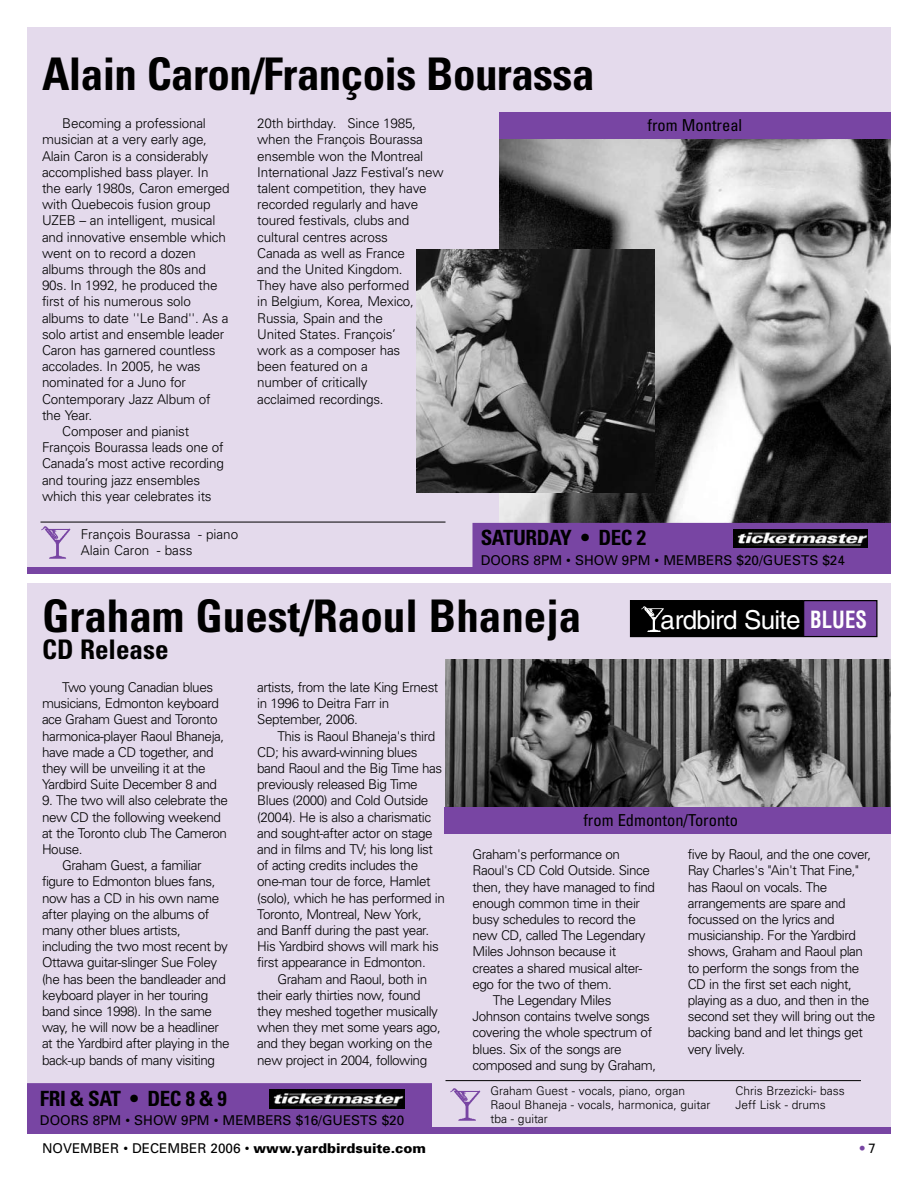
<style>
.page{position:relative;width:918px;height:1188px;background:#fff}
.page>*{position:absolute;margin:0;border:0;box-sizing:border-box;transform-origin:0 0}
.t1{font:700 condensed 45px "Univers";letter-spacing:-.015em;color:#000}
.t2{font:700 condensed 27px "Univers";color:#000}
.t3{font:25.95px "Helvetica";letter-spacing:-.03em;color:#fff}
.t4{font:700 condensed 21px "Univers";letter-spacing:-.02em;color:#000}
.t5{font:condensed 16.5px "Univers";color:#000}
.t6{font:300 13.5px/16.2px "Univers";letter-spacing:-.035em;color:#000}
.t7{font:300 13.5px/16.2px "Univers";letter-spacing:-.015em;color:#000}
.t8{font:13.5px "Univers";color:#000}
.t9{font:300 13.5px/16.2px "Univers";color:#000}
.t10{font:700 condensed 13.5px "Univers";color:#7845a3}
.t11{font:300 12px/14.4px "Univers";color:#000}
.s1{font-weight:700;font-stretch:condensed;font-size:23.1px}
.s2{font-weight:900}
.s3{font-weight:400;font-stretch:normal;color:#000}
</style>
<div class="page">
<div style="left:27px;top:583px;width:864px;height:551px;background:#e4daec"></div>
<div style="left:27px;top:27px;width:864px;height:547px;background:#e4daec"></div>
<img style="left:500px;top:139px;width:391px;height:384px">
<div style="left:27px;top:1127px;width:864px;height:7px;background:#7845a3"></div>
<div style="left:27px;top:567px;width:864px;height:7px;background:#7845a3"></div>
<div style="left:473px;top:524px;width:417px;height:49px;background:#7845a3"></div>
<div style="left:472px;top:523px;width:419px;height:51px;border:1px solid #7845a3"></div>
<img style="left:733px;top:529px;width:135px;height:19px">
<img style="left:41px;top:527px;width:30px;height:31px">
<div style="left:500px;top:112px;width:391px;height:27px;background:#7845a3"></div>
<hr style="left:40px;top:522px;width:406px;height:1px;background:#000">
<hr style="left:446px;top:1080px;width:415px;height:1px;background:#000">
<div style="left:28px;top:1084px;width:403px;height:49px;background:#7845a3"></div>
<div style="left:27px;top:1083px;width:405px;height:51px;border:1px solid #7845a3"></div>
<img style="left:270px;top:1090px;width:134px;height:18px">
<img style="left:451px;top:1089px;width:30px;height:31px">
<img style="left:446px;top:660px;width:445px;height:147px">
<div style="left:445px;top:807px;width:446px;height:27px;background:#7845a3"></div>
<img style="left:416px;top:250px;width:239px;height:243px">
<div style="left:804px;top:601px;width:73px;height:36px;background:#7845a3"></div>
<div style="left:803px;top:600px;width:74px;height:37px;border:1px solid #000"></div>
<div style="left:631px;top:601px;width:171px;height:35px;background:#000"></div>
<div style="left:630px;top:600px;width:173px;height:37px;border:1px solid #000"></div>
<img style="left:641px;top:607px;width:23px;height:24px">
<h1 class="t1" style="left:42px;top:57px;width:554px">Alain Caron/François Bourassa</h1>
<p class="t7" style="left:62px;top:116px;width:145px">Becoming a professional</p>
<p class="t7" style="left:42px;top:133px;width:167px">musician at a very early age,</p>
<p class="t7" style="left:42px;top:149px;width:168px">Alain Caron is a considerably</p>
<p class="t7" style="left:42px;top:165px;width:168px">accomplished bass player. In</p>
<p class="t7" style="left:42px;top:181px;width:189px">the early 1980s, Caron emerged</p>
<p class="t7" style="left:42px;top:197px;width:170px">with Quebecois fusion group</p>
<p class="t7" style="left:42px;top:214px;width:175px">UZEB – an intelligent, musical</p>
<p class="t7" style="left:42px;top:230px;width:185px">and innovative ensemble which</p>
<p class="t7" style="left:42px;top:246px;width:155px">went on to record a dozen</p>
<p class="t7" style="left:42px;top:262px;width:165px">albums through the 80s and</p>
<p class="t7" style="left:42px;top:278px;width:177px">90s. In 1992, he produced the</p>
<p class="t7" style="left:42px;top:295px;width:150px">first of his numerous solo</p>
<p class="t7" style="left:42px;top:311px;width:188px">albums to date ''Le Band''. As a</p>
<p class="t7" style="left:42px;top:327px;width:184px">solo artist and ensemble leader</p>
<p class="t7" style="left:42px;top:343px;width:175px">Caron has garnered countless</p>
<p class="t7" style="left:42px;top:359px;width:160px">accolades. In 2005, he was</p>
<p class="t7" style="left:42px;top:376px;width:146px">nominated for a Juno for</p>
<p class="t7" style="left:42px;top:392px;width:170px">Contemporary Jazz Album of</p>
<p class="t6" style="left:42px;top:408px;width:52px">the Year.</p>
<p class="t7" style="left:62px;top:424px;width:128px">Composer and pianist</p>
<p class="t7" style="left:42px;top:440px;width:183px">François Bourassa leads one of</p>
<p class="t7" style="left:42px;top:457px;width:183px">Canada’s most active recording</p>
<p class="t7" style="left:42px;top:473px;width:160px">and touring jazz ensembles</p>
<p class="t7" style="left:42px;top:489px;width:171px">which this year celebrates its</p>
<p class="t7" style="left:257px;top:116px;width:188px">20th birthday. Since 1985, when the François Bourassa ensemble won the Montreal<br>International Jazz Festival’s new talent competition, they have recorded regularly and have toured festivals, clubs and cultural centres across<br>Canada as well as France<br>and the United Kingdom.<br>They have also performed<br>in Belgium, Korea, Mexico,<br>Russia, Spain and the<br>United States. François’<br>work as a composer has<br>been featured on a<br>number of critically<br>acclaimed recordings.</p>
<p class="t5" style="left:648px;top:119px;width:96px">from Montreal</p>
<p class="t9" style="left:81px;top:527px;width:159px">François Bourassa - piano<br>Alain Caron - bass</p>
<h3 class="t4" style="left:481px;top:530px;width:167px">SATURDAY • DEC 2</h3>
<p class="t8" style="left:481px;top:555px;width:366px">DOORS 8PM • SHOW 9PM • MEMBERS $20/GUESTS $24</p>
<h1 class="t1" style="left:42px;top:599px;width:541px">Graham Guest/Raoul Bhaneja</h1>
<h2 class="t2" style="left:42px;top:639px;width:128px">CD Release</h2>
<h3 class="t3" style="left:660px;top:610px;width:208px">ardbird Suite <span class="s1">BLUES</span></h3>
<p class="t6" style="left:42px;top:680px;width:184px;text-indent:20px">Two young Canadian blues musicians, Edmonton keyboard ace Graham Guest and Toronto harmonica-player Raoul Bhaneja, have made a CD together, and they will be unveiling it at the<br>Yardbird Suite December 8 and</p>
<p class="t6" style="left:42px;top:794px;width:188px">9. The two will also celebrate the</p>
<p class="t6" style="left:42px;top:810px;width:181px">new CD the following weekend</p>
<p class="t6" style="left:42px;top:826px;width:187px">at the Toronto club The Cameron</p>
<p class="t6" style="left:42px;top:842px;width:42px">House.</p>
<p class="t6" style="left:62px;top:859px;width:141px">Graham Guest, a familiar</p>
<p class="t6" style="left:42px;top:875px;width:175px">figure to Edmonton blues fans,</p>
<p class="t6" style="left:42px;top:891px;width:179px">now has a CD in his own name</p>
<p class="t6" style="left:42px;top:907px;width:169px">after playing on the albums of</p>
<p class="t6" style="left:42px;top:923px;width:140px">many other blues artists,</p>
<p class="t6" style="left:42px;top:940px;width:187px">including the two most recent by</p>
<p class="t6" style="left:42px;top:956px;width:177px">Ottawa guitar-slinger Sue Foley</p>
<p class="t6" style="left:42px;top:972px;width:186px">(he has been the bandleader and</p>
<p class="t6" style="left:42px;top:988px;width:168px">keyboard player in her touring</p>
<p class="t6" style="left:42px;top:1004px;width:172px">band since 1998). In the same</p>
<p class="t6" style="left:42px;top:1021px;width:178px">way, he will now be a headliner</p>
<p class="t6" style="left:42px;top:1037px;width:189px">at the Yardbird after playing in the</p>
<p class="t6" style="left:42px;top:1053px;width:174px">back-up bands of many visiting</p>
<p class="t6" style="left:257px;top:680px;width:183px">artists, from the late King Ernest in 1996 to Deitra Farr in<br>September, 2006.</p>
<p class="t6" style="left:257px;top:729px;width:189px;text-indent:20px">This is Raoul Bhaneja's third<br>CD; his award-winning blues band Raoul and the Big Time has previously released Big Time<br>Blues (2000) and Cold Outside (2004). He is also a charismatic and sought-after actor on stage and in films and TV; his long list of acting credits includes the one-man tour de force, Hamlet (solo), which he has performed in<br>Toronto, Montreal, New York, and Banff during the past year.<br>His Yardbird shows will mark his first appearance in Edmonton.</p>
<p class="t6" style="left:257px;top:972px;width:185px;text-indent:20px">Graham and Raoul, both in their early thirties now, found they meshed together musically when they met some years ago, and they began working on the new project in 2004, following</p>
<h3 class="t4" style="left:40px;top:1090px;width:188px">FRI &amp; SAT • DEC 8 &amp; 9</h3>
<p class="t8" style="left:40px;top:1115px;width:366px">DOORS 8PM • SHOW 9PM • MEMBERS $16/GUESTS $20</p>
<p class="t5" style="left:583px;top:815px;width:156px">from Edmonton/Toronto</p>
<p class="t6" style="left:472px;top:848px;width:149px">Graham's performance on</p>
<p class="t6" style="left:472px;top:864px;width:179px">Raoul's CD Cold Outside. Since</p>
<p class="t6" style="left:472px;top:880px;width:184px">then, they have managed to find</p>
<p class="t6" style="left:472px;top:896px;width:169px">enough common time in their</p>
<p class="t6" style="left:472px;top:912px;width:165px">busy schedules to record the</p>
<p class="t6" style="left:472px;top:929px;width:175px">new CD, called The Legendary</p>
<p class="t6" style="left:472px;top:945px;width:145px">Miles Johnson because it</p>
<p class="t6" style="left:472px;top:961px;width:171px">creates a shared musical alter-</p>
<p class="t6" style="left:472px;top:977px;width:141px">ego for the two of them.</p>
<p class="t6" style="left:493px;top:993px;width:120px">The Legendary Miles</p>
<p class="t6" style="left:472px;top:1010px;width:179px">Johnson contains twelve songs</p>
<p class="t6" style="left:472px;top:1026px;width:181px">covering the whole spectrum of</p>
<p class="t6" style="left:472px;top:1042px;width:151px">blues. Six of the songs are</p>
<p class="t6" style="left:472px;top:1058px;width:185px">composed and sung by Graham,</p>
<p class="t6" style="left:688px;top:848px;width:189px">five by Raoul, and the one cover,<br>Ray Charles's "Ain't That Fine," has Raoul on vocals. The arrangements are spare and focussed on the lyrics and musicianship. For the Yardbird shows, Graham and Raoul plan to perform the songs from the<br>CD in the first set each night, playing as a duo, and then in the second set they will bring out the backing band and let things get very lively.</p>
<p class="t11" style="left:491px;top:1084px;width:221px">Graham Guest - vocals, piano, organ<br>Raoul Bhaneja - vocals, harmonica, guitar tba - guitar</p>
<p class="t11" style="left:735px;top:1084px;width:111px">Chris Brzezicki- bass<br>Jeff Lisk - drums</p>
<p class="t8" style="left:42px;top:1143px;width:386px">NOVEMBER • DECEMBER 2006 • <span class="s2">www.yardbirdsuite.com</span></p>
<p class="t10" style="left:860px;top:1143px;width:18px">•<span class="s3">7</span></p>
</div>
